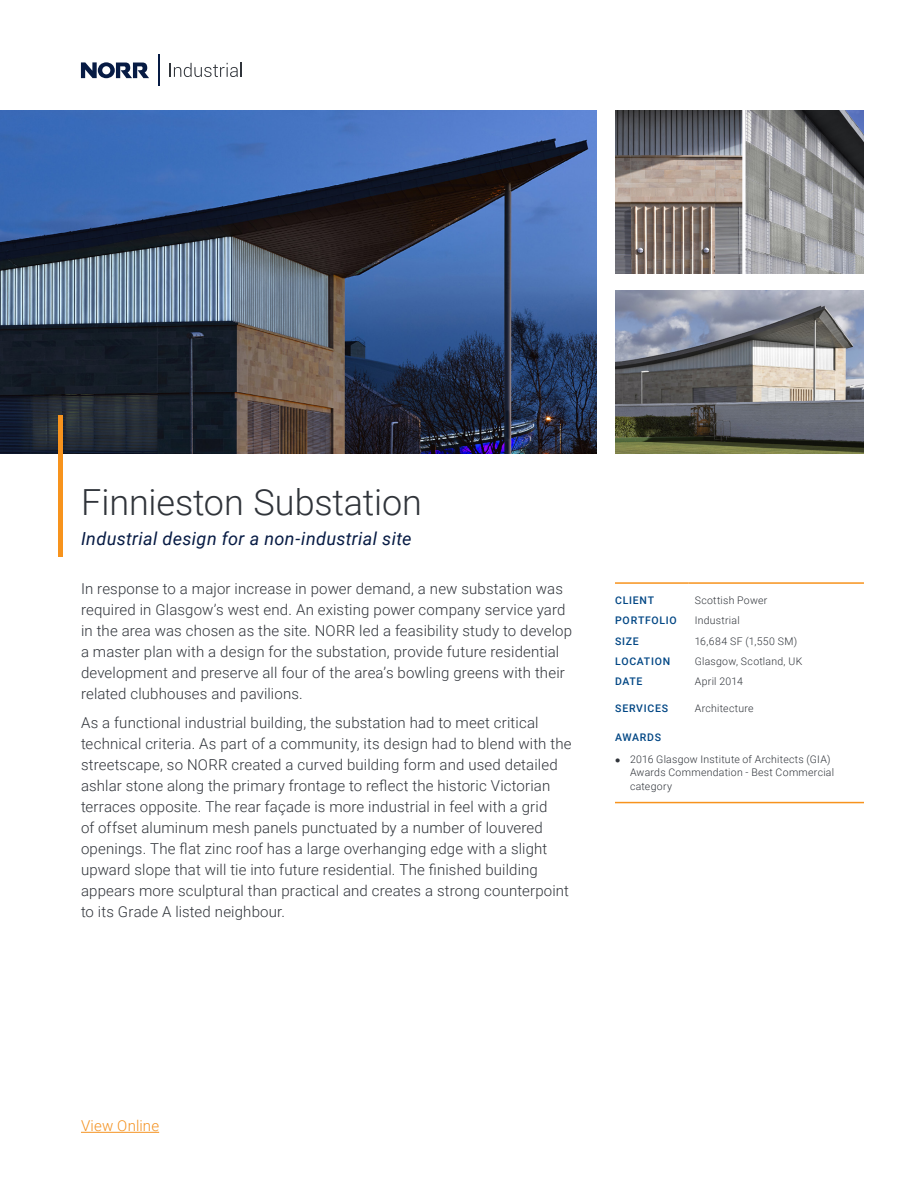
<style>
.page{position:relative;width:918px;height:1188px;background:#fff}
.page>*{position:absolute;margin:0;border:0;box-sizing:border-box;transform-origin:0 0}
.Project_Name{font:300 36px "Roboto";letter-spacing:-.005em;color:#30343a}
.Project_Excerpt{font:italic 18px "Roboto";letter-spacing:.02em;color:#071b44}
.Body_copy{font:300 15px/21px "Roboto";letter-spacing:.01em;color:#30343a}
.Hyperlink{font:300 15px "Roboto";letter-spacing:.01em;color:#f49221}
.Sidebar_Body{font:300 10.5px/13.5px "Roboto";letter-spacing:.025em;color:#30343a}
.Sidebar_Head_w__Spac{font:500 10.5px "Roboto";letter-spacing:.07em;color:#004684}
</style>
<div class="page">
<hr style="left:81px;top:1132px;width:78px;height:1px;background:#f49221">
<hr style="left:615px;top:582px;width:74px;height:2px;background:#f7931d">
<hr style="left:689px;top:582px;width:175px;height:2px;background:#f7931d">
<img style="left:615px;top:291px;width:249px;height:163px">
<img style="left:615px;top:110px;width:249px;height:163px">
<img style="left:0;top:110px;width:597px;height:344px">
<div style="left:58px;top:415px;width:5px;height:142px;background:#f7931d"></div>
<hr style="left:615px;top:802px;width:249px;height:1px;background:#f7931d">
<hr style="left:158px;top:55px;width:2px;height:31px;background:#071b44">
<svg style="left:81px;top:62px;width:68px;height:16px"></svg>
<svg style="left:170px;top:63px;width:72px;height:14px"></svg>
<p class="Project_Name" style="left:81px;top:477px;width:343px">Finnieston Substation</p>
<p class="Project_Excerpt" style="left:81px;top:526px;width:332px">Industrial design for a non-industrial site</p>
<p class="Body_copy" style="left:81px;top:577px;width:493px">In response to a major increase in power demand, a new substation was required in Glasgow’s west end. An existing power company service yard in the area was chosen as the site. NORR led a feasibility study to develop a master plan with a design for the substation, provide future residential development and preserve all four of the area’s bowling greens with their related clubhouses and pavilions.</p>
<p class="Body_copy" style="left:81px;top:712px;width:492px">As a functional industrial building, the substation had to meet critical technical criteria. As part of a community, its design had to blend with the streetscape, so NORR created a curved building form and used detailed ashlar stone along the primary frontage to reflect the historic Victorian terraces opposite. The rear façade is more industrial in feel with a grid<br>of offset aluminum mesh panels punctuated by a number of louvered openings. The flat zinc roof has a large overhanging edge with a slight upward slope that will tie into future residential. The finished building appears more sculptural than practical and creates a strong counterpoint to its Grade A listed neighbour.</p>
<p class="Sidebar_Head_w__Spac" style="left:615px;top:593px;width:40px">CLIENT</p>
<p class="Sidebar_Body" style="left:695px;top:593px;width:74px">Scottish Power</p>
<p class="Sidebar_Head_w__Spac" style="left:615px;top:612px;width:63px">PORTFOLIO</p>
<p class="Sidebar_Body" style="left:695px;top:613px;width:46px">Industrial</p>
<p class="Sidebar_Head_w__Spac" style="left:615px;top:634px;width:25px">SIZE</p>
<p class="Sidebar_Body" style="left:695px;top:635px;width:104px">16,684 SF (1,550 SM)</p>
<p class="Sidebar_Head_w__Spac" style="left:615px;top:654px;width:56px">LOCATION</p>
<p class="Sidebar_Body" style="left:695px;top:654px;width:109px">Glasgow, Scotland, UK</p>
<p class="Sidebar_Head_w__Spac" style="left:615px;top:674px;width:29px">DATE</p>
<p class="Sidebar_Body" style="left:695px;top:674px;width:50px">April 2014</p>
<p class="Sidebar_Head_w__Spac" style="left:615px;top:701px;width:55px">SERVICES</p>
<p class="Sidebar_Body" style="left:695px;top:701px;width:60px">Architecture</p>
<p class="Sidebar_Head_w__Spac" style="left:615px;top:730px;width:47px">AWARDS</p>
<p class="Sidebar_Body" style="left:630px;top:752px;width:206px">2016 Glasgow Institute of Architects (GIA)<br>Awards Commendation - Best Commercial category</p>
<p class="Hyperlink" style="left:81px;top:1115px;width:80px">View Online</p>
</div>
